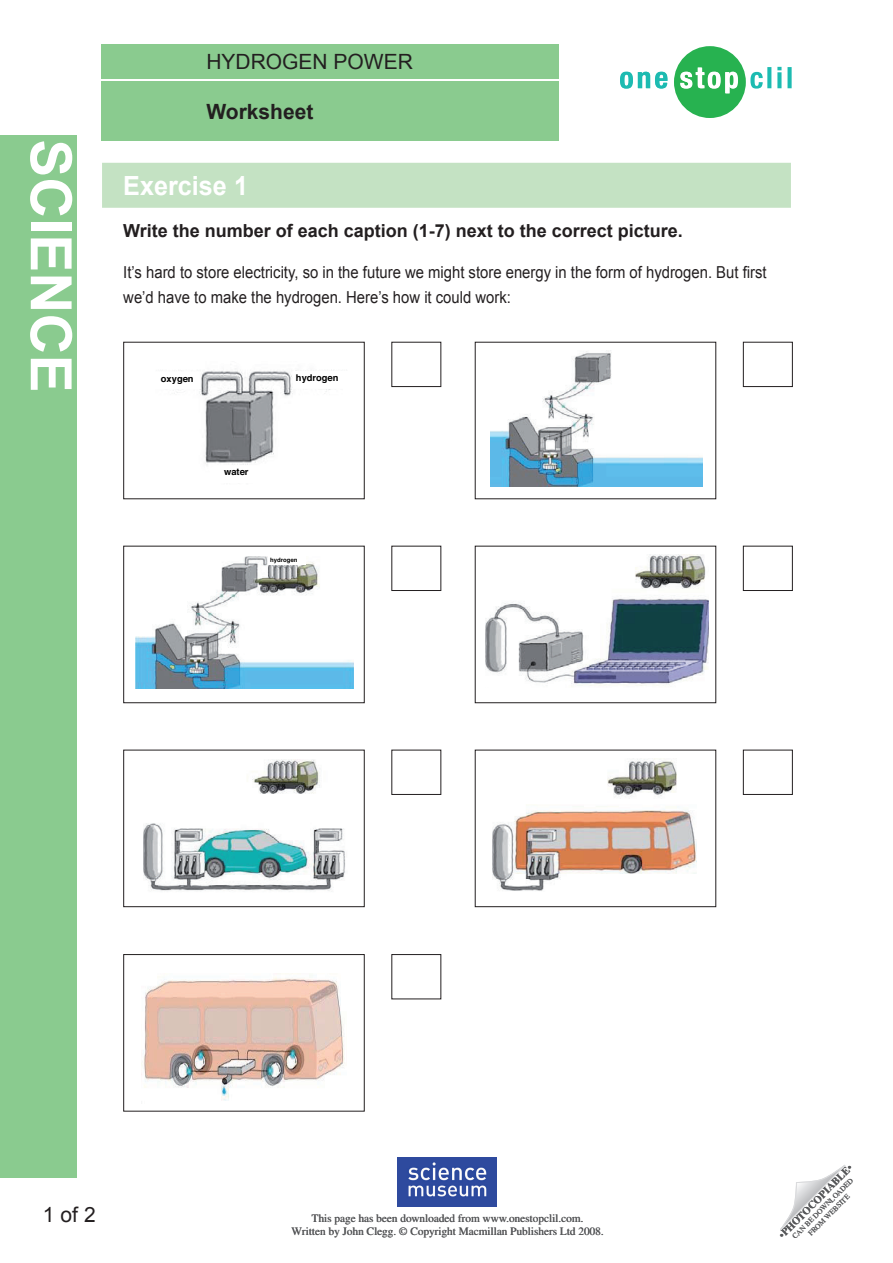
<style>
.page{position:relative;width:893px;height:1263px;background:#fff}
.page>*{position:absolute;margin:0;border:0;box-sizing:border-box;transform-origin:0 0}
.SidePanalText{font:700 57px "Arial";color:#fff}
.Exercise_heading{font:700 26.4px "Arial";color:#fff;scale:.95 1}
.Header_A{font:21px "Arial";color:#231f20}
.Header_B{font:700 21px "Arial";color:#231f20}
.folio{font:21px "Arial";color:#231f20}
.exercise_rubric{font:700 18px "Arial";color:#231f20}
.Wksht_body_text{font:16.5px/25.5px "Arial";color:#231f20;scale:.9 1}
.t1{font:11.25px "Times LT Std";color:#57585a}
.t2{font:700 10.5px "Times LT Std";color:#57585a}
.t3{font:700 9.3px "Helvetica";color:#000}
.t4{font:7.5px "Times LT Std";color:#57585a}
.t5{font:700 6px "Helvetica";color:#000}
.s1{font-weight:400}
</style>
<div class="page">
<div style="left:674px;top:46px;width:72px;height:72px;background:#27b250;border-radius:50%"></div>
<svg style="left:750px;top:67px;width:42px;height:22px"></svg>
<svg style="left:620px;top:72px;width:48px;height:17px"></svg>
<svg style="left:680px;top:67px;width:58px;height:26px"></svg>
<div style="left:101px;top:44px;width:457px;height:34px;background:#8acb8f"></div>
<div style="left:102px;top:163px;width:689px;height:45px;background:#c4e2c3"></div>
<div style="left:101px;top:81px;width:457px;height:60px;background:#8acb8f"></div>
<div style="left:0;top:135px;width:77px;height:1043px;background:#8acb8f"></div>
<img style="left:398px;top:1157px;width:99px;height:49px">
<svg style="left:780px;top:1165px;width:65px;height:65px"></svg>
<div style="left:123px;top:342px;width:242px;height:157px;border:1px solid #231f20"></div>
<div style="left:743px;top:342px;width:50px;height:45px;border:1px solid #231f20"></div>
<img style="left:174px;top:370px;width:160px;height:95px">
<svg style="left:174px;top:371px;width:26px;height:18px"></svg>
<svg style="left:292px;top:371px;width:42px;height:18px"></svg>
<img style="left:491px;top:350px;width:211px;height:136px">
<div style="left:123px;top:546px;width:242px;height:157px;border:1px solid #231f20"></div>
<div style="left:475px;top:546px;width:241px;height:157px;border:1px solid #231f20"></div>
<div style="left:743px;top:546px;width:50px;height:45px;border:1px solid #231f20"></div>
<img style="left:136px;top:556px;width:218px;height:133px">
<div style="left:268px;top:556px;width:37px;height:8px;background:#fff"></div>
<img style="left:485px;top:555px;width:223px;height:131px">
<div style="left:123px;top:750px;width:242px;height:157px;border:1px solid #231f20"></div>
<div style="left:475px;top:750px;width:241px;height:157px;border:1px solid #231f20"></div>
<div style="left:743px;top:750px;width:50px;height:45px;border:1px solid #231f20"></div>
<img style="left:143px;top:760px;width:202px;height:131px">
<img style="left:492px;top:758px;width:205px;height:133px">
<div style="left:123px;top:954px;width:242px;height:157px;border:1px solid #231f20"></div>
<img style="left:141px;top:977px;width:204px;height:124px">
<p class="SidePanalText" style="left:88px;top:139px;width:255px;rotate:90deg">science</p>
<p class="Header_A" style="left:206px;top:48px;width:170px">ene gy flows</p>
<p class="Header_A" style="left:206px;top:48px;width:208px">Hydrogen power</p>
<p class="Header_B" style="left:206px;top:97px;width:108px">Worksheet</p>
<p class="Exercise_heading" style="left:123px;top:168px;width:133px">Exercise 1</p>
<p class="exercise_rubric" style="left:123px;top:219px;width:561px">Write the number of each caption (1-7) next to the correct picture.</p>
<p class="Wksht_body_text" style="left:123px;top:259px;width:716px">It’s hard to store electricity, so in the future we might store energy in the form of hydrogen. But first we’d have to make the hydrogen. Here’s how it could work:</p>
<p class="t3" style="left:161px;top:372px;width:34px">oxygen</p>
<p class="t3" style="left:296px;top:371px;width:44px">hydrogen</p>
<p class="t3" style="left:224px;top:466px;width:26px">water</p>
<p class="t5" style="left:270px;top:556px;width:29px">hydrogen</p>
<p class="folio" style="left:43px;top:1201px;width:55px">1 of 2</p>
<p class="t1" style="left:312px;top:1211px;width:273px">This page has been downloaded from www.onestopclil.com.</p>
<p class="t1" style="left:291px;top:1225px;width:314px">Written by John Clegg. © Copyright Macmillan Publishers Ltd 2008.</p>
<p class="t2" style="left:776px;top:1232px;width:101px;rotate:-45deg"><span class="s1">•</span>PHOTOCOPIABLE<span class="s1">•</span></p>
<p class="t4" style="left:791px;top:1235px;width:84px;rotate:-45deg">CAN BE DOWNLOADED</p>
<p class="t4" style="left:807px;top:1231px;width:57px;rotate:-45deg">FROM WEBSITE</p>
</div>
